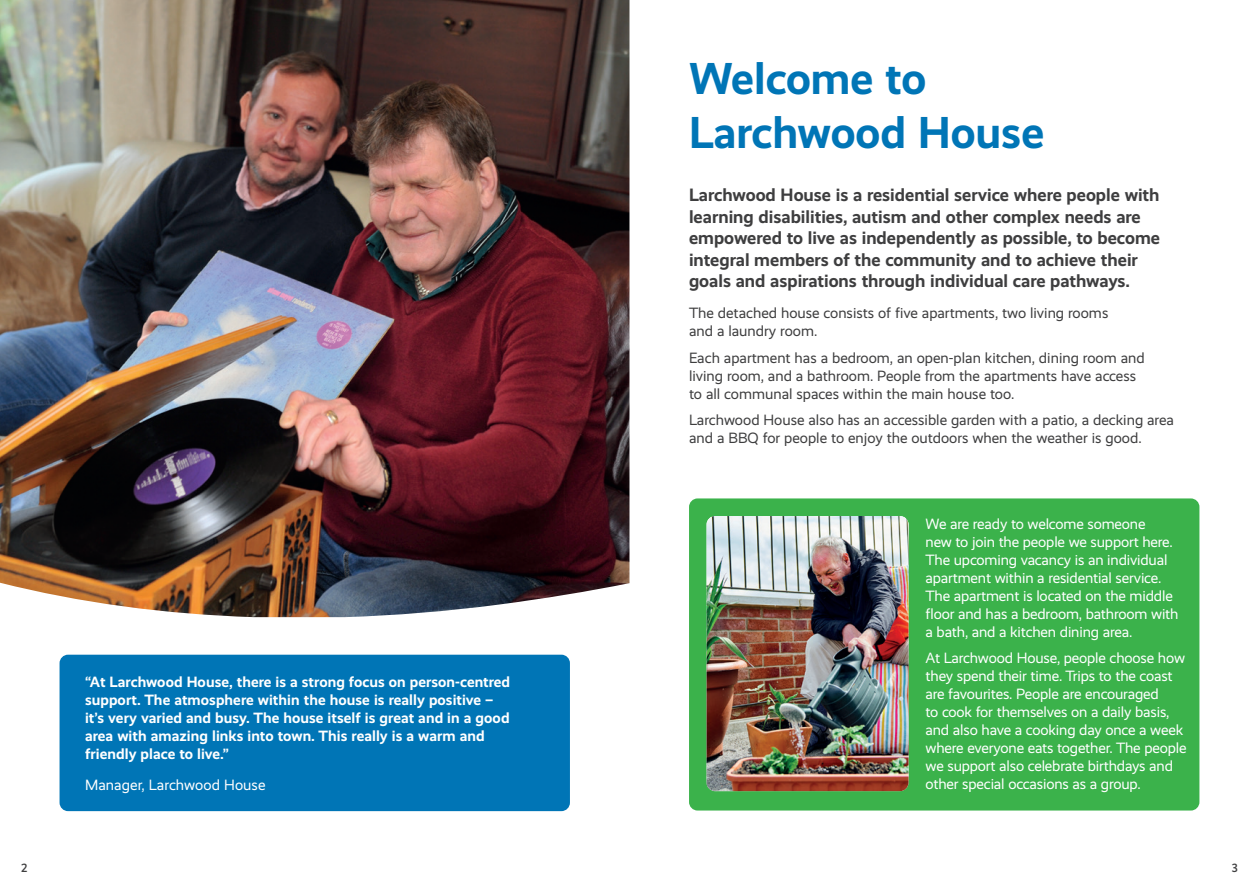
<style>
.page{position:relative;width:1259px;height:893px;background:#fff}
.page>*{position:absolute;margin:0;border:0;box-sizing:border-box;transform-origin:0 0}
.t1{font:700 45px/54px "Realist";color:#0075b6}
.t2{font:700 18px/21.6px "Realist";color:#3e3e3f}
.t3{font:15px/18px "Realist";letter-spacing:-.01em;color:#fff}
.t4{font:15px/18px "Realist";color:#3e3e3f}
.t5{font:700 15px/18px "Realist";letter-spacing:.005em;color:#fff}
.t6{font:500 12px "Realist";color:#3e3e3f}
</style>
<div class="page">
<div style="left:689px;top:498px;width:510px;height:312px;background:#3bb24b;border-radius:9px"></div>
<div style="left:60px;top:655px;width:510px;height:156px;background:#0075b6;border-radius:9px"></div>
<img style="left:706px;top:516px;width:202px;height:275px">
<img style="left:0;top:0;width:629px;height:617px">
<p class="t5" style="left:85px;top:673px;width:427px">“At Larchwood House, there is a strong focus on person-centred support. The atmosphere within the house is really positive – it’s very varied and busy. The house itself is great and in a good area with amazing links into town. This really is a warm and friendly place to live.”</p>
<p class="t3" style="left:85px;top:776px;width:182px">Manager, Larchwood House</p>
<h1 class="t1" style="left:689px;top:52px;width:357px">Welcome to<br>Larchwood House</h1>
<p class="t2" style="left:689px;top:184px;width:472px">Larchwood House is a residential service where people with learning disabilities, autism and other complex needs are empowered to live as independently as possible, to become integral members of the community and to achieve their goals and aspirations through individual care pathways.</p>
<p class="t4" style="left:689px;top:304px;width:421px">The detached house consists of five apartments, two living rooms and a laundry room.</p>
<p class="t4" style="left:689px;top:349px;width:457px">Each apartment has a bedroom, an open-plan kitchen, dining room and living room, and a bathroom. People from the apartments have access to all communal spaces within the main house too.</p>
<p class="t4" style="left:689px;top:411px;width:486px">Larchwood House also has an accessible garden with a patio, a decking area and a BBQ for people to enjoy the outdoors when the weather is good.</p>
<p class="t3" style="left:925px;top:515px;width:255px">We are ready to welcome someone<br>new to join the people we support here.<br>The upcoming vacancy is an individual apartment within a residential service.<br>The apartment is located on the middle floor and has a bedroom, bathroom with a bath, and a kitchen dining area.</p>
<p class="t3" style="left:925px;top:649px;width:262px">At Larchwood House, people choose how they spend their time. Trips to the coast are favourites. People are encouraged<br>to cook for themselves on a daily basis, and also have a cooking day once a week where everyone eats together. The people we support also celebrate birthdays and other special occasions as a group.</p>
<p class="t6" style="left:21px;top:861px;width:8px">2</p>
<p class="t6" style="left:1231px;top:861px;width:7px">3</p>
</div>
